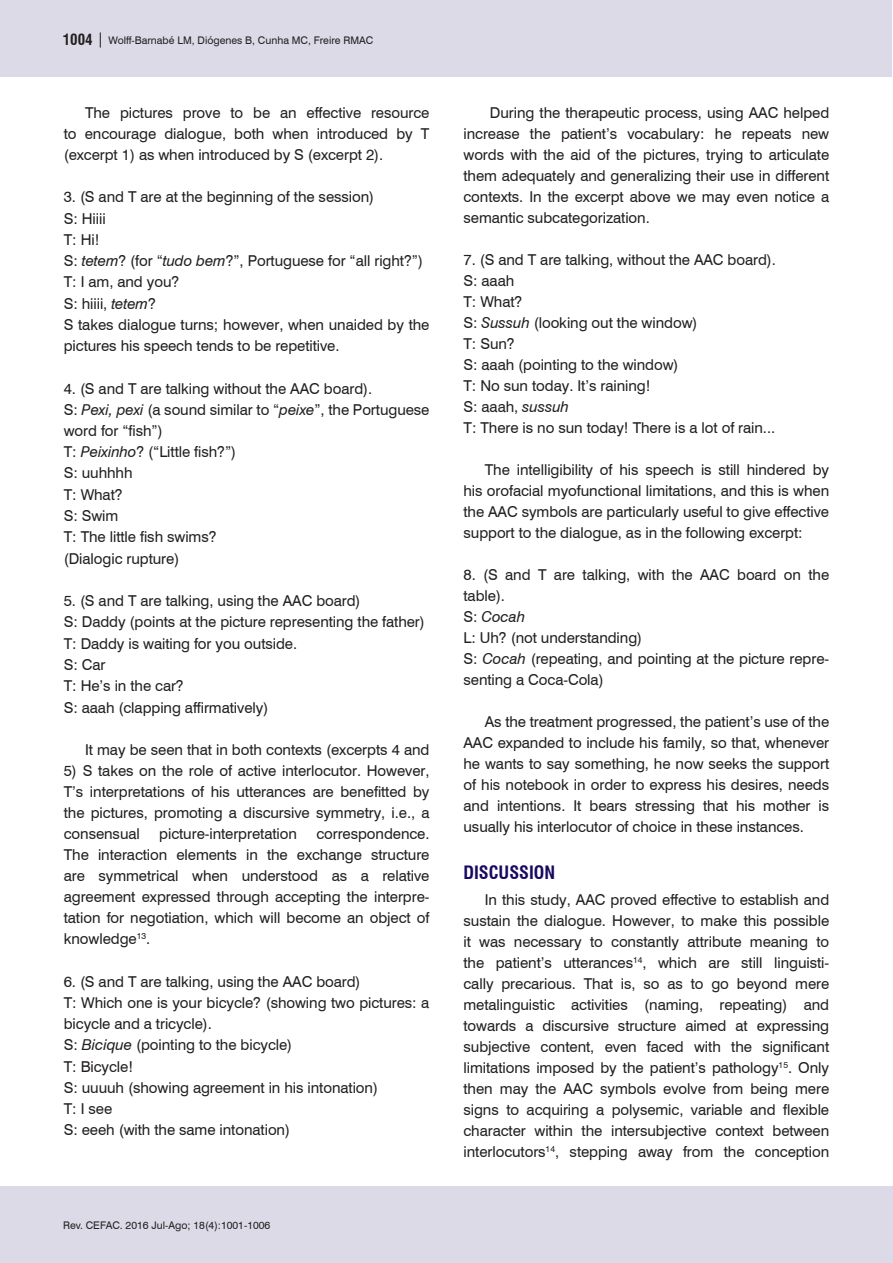
<style>
.page{position:relative;width:893px;height:1263px;background:#fff}
.page>*{position:absolute;margin:0;border:0;box-sizing:border-box;transform-origin:0 0}
.Nivel_1{font:700 condensed 18px "Swiss 721 BT";color:#18085f}
.Corpo_do_texto_INGL{font:15px/21px "Swiss 721 BT";letter-spacing:-.005em;color:#231f20;text-align:justify}
.Corpo_do_texto_INGL-2{font:italic 15px "Swiss 721 BT";letter-spacing:-.005em;color:#231f20}
.t1{font:10.5px "Swiss 721 BT";color:#231f20}
.s1{font-weight:700;font-stretch:condensed;font-size:15px}
.s2{font-size:15px}
.s3{font-style:italic}
.s4{font-style:normal}
</style>
<div class="page">
<div style="left:0;top:1186px;width:892px;height:77px;background:#dcdae7"></div>
<div style="left:0;top:0;width:892px;height:77px;background:#dcdae7"></div>
<p class="t1" style="left:63px;top:33px;width:312px"><span class="s1">1004</span> <span class="s2">|</span> Wolff-Barnabé LM, Diógenes B, Cunha MC, Freire RMAC</p>
<p class="Corpo_do_texto_INGL" style="left:64px;top:101px;width:367px;text-indent:21px">The pictures prove to be an effective resource to encourage dialogue, both when introduced by T (excerpt 1) as when introduced by S (excerpt 2).</p>
<p class="Corpo_do_texto_INGL" style="left:64px;top:186px;width:312px">3. (S and T are at the beginning of the session)</p>
<p class="Corpo_do_texto_INGL" style="left:64px;top:207px;width:43px">S: Hiiii</p>
<p class="Corpo_do_texto_INGL" style="left:64px;top:228px;width:37px">T: Hi!</p>
<p class="Corpo_do_texto_INGL" style="left:64px;top:250px;width:361px">S: <span class="s3">tetem</span>? (for “<span class="s3">tudo bem</span>?”, Portuguese for “all right?”)</p>
<p class="Corpo_do_texto_INGL" style="left:64px;top:271px;width:117px">T: I am, and you?</p>
<p class="Corpo_do_texto_INGL" style="left:64px;top:292px;width:94px">S: hiiii, <span class="s3">tetem</span>?</p>
<p class="Corpo_do_texto_INGL" style="left:64px;top:314px;width:367px">S takes dialogue turns; however, when unaided by the pictures his speech tends to be repetitive.</p>
<p class="Corpo_do_texto_INGL" style="left:64px;top:377px;width:310px">4. (S and T are talking without the AAC board).</p>
<p class="Corpo_do_texto_INGL" style="left:64px;top:398px;width:367px">S: <span class="s3">Pexi, pexi</span> (a sound similar to “<span class="s3">peixe</span>”, the Portuguese word for “fish”)</p>
<p class="Corpo_do_texto_INGL" style="left:64px;top:441px;width:174px">T: <span class="s3">Peixinho</span>? (“Little fish?”)</p>
<p class="Corpo_do_texto_INGL" style="left:64px;top:462px;width:70px">S: uuhhhh</p>
<p class="Corpo_do_texto_INGL" style="left:64px;top:483px;width:60px">T: What?</p>
<p class="Corpo_do_texto_INGL" style="left:64px;top:505px;width:56px">S: Swim</p>
<p class="Corpo_do_texto_INGL" style="left:64px;top:526px;width:154px">T: The little fish swims?</p>
<p class="Corpo_do_texto_INGL" style="left:64px;top:547px;width:117px">(Dialogic rupture)</p>
<p class="Corpo_do_texto_INGL" style="left:64px;top:590px;width:298px">5. (S and T are talking, using the AAC board)</p>
<p class="Corpo_do_texto_INGL" style="left:64px;top:611px;width:363px">S: Daddy (points at the picture representing the father)</p>
<p class="Corpo_do_texto_INGL" style="left:64px;top:632px;width:235px">T: Daddy is waiting for you outside.</p>
<p class="Corpo_do_texto_INGL" style="left:64px;top:653px;width:43px">S: Car</p>
<p class="Corpo_do_texto_INGL" style="left:64px;top:675px;width:122px">T: He’s in the car?</p>
<p class="Corpo_do_texto_INGL" style="left:64px;top:696px;width:206px">S: aaah (clapping affirmatively)</p>
<p class="Corpo_do_texto_INGL" style="left:85px;top:739px;width:346px">It may be seen that in both contexts (excerpts 4 and</p>
<p class="Corpo_do_texto_INGL" style="left:64px;top:760px;width:367px">5) S takes on the role of active interlocutor. However, T’s interpretations of his utterances are benefitted by the pictures, promoting a discursive symmetry, i.e., a consensual</p>
<p class="Corpo_do_texto_INGL" style="left:64px;top:823px;width:367px;text-indent:253px">correspondence.<br>The interaction elements in the exchange structure are symmetrical when understood as a relative agreement expressed through accepting the interpre&shy;tation for negotiation, which will become an object of knowledge<sup>13</sup>.</p>
<p class="Corpo_do_texto_INGL" style="left:64px;top:970px;width:298px">6. (S and T are talking, using the AAC board)</p>
<p class="Corpo_do_texto_INGL" style="left:64px;top:991px;width:367px">T: Which one is your bicycle? (showing two pictures: a bicycle and a tricycle).</p>
<p class="Corpo_do_texto_INGL" style="left:64px;top:1034px;width:230px">S: <span class="s3">Bicique</span> (pointing to the bicycle)</p>
<p class="Corpo_do_texto_INGL" style="left:64px;top:1055px;width:71px">T: Bicycle!</p>
<p class="Corpo_do_texto_INGL" style="left:64px;top:1076px;width:316px">S: uuuuh (showing agreement in his intonation)</p>
<p class="Corpo_do_texto_INGL" style="left:64px;top:1098px;width:50px">T: I see</p>
<p class="Corpo_do_texto_INGL" style="left:64px;top:1119px;width:228px">S: eeeh (with the same intonation)</p>
<p class="Corpo_do_texto_INGL" style="left:159px;top:823px;width:139px">picture-interpretation</p>
<p class="t1" style="left:63px;top:1218px;width:209px">Rev. CEFAC. 2016 Jul-Ago; 18(4):1001-1006</p>
<p class="Corpo_do_texto_INGL" style="left:463px;top:101px;width:367px;text-indent:26px">During the therapeutic process, using AAC helped increase the patient’s vocabulary: he repeats new words with the aid of the pictures, trying to articulate them adequately and generalizing their use in different contexts. In the excerpt above we may even notice a semantic subcategorization.</p>
<p class="Corpo_do_texto_INGL" style="left:463px;top:248px;width:314px">7. (S and T are talking, without the AAC board).</p>
<p class="Corpo_do_texto_INGL" style="left:463px;top:269px;width:52px">S: aaah</p>
<p class="Corpo_do_texto_INGL" style="left:463px;top:290px;width:60px">T: What?</p>
<p class="Corpo_do_texto_INGL" style="left:463px;top:311px;width:236px">S: <span class="s3">Sussuh</span> (looking out the window)</p>
<p class="Corpo_do_texto_INGL" style="left:463px;top:332px;width:53px">T: Sun?</p>
<p class="Corpo_do_texto_INGL" style="left:463px;top:353px;width:217px">S: aaah (pointing to the window)</p>
<p class="Corpo_do_texto_INGL" style="left:463px;top:374px;width:189px">T: No sun today. It’s raining!</p>
<p class="Corpo_do_texto_INGL" style="left:463px;top:395px;width:107px">S: aaah, <span class="s3">sussuh</span></p>
<p class="Corpo_do_texto_INGL" style="left:463px;top:417px;width:313px">T: There is no sun today! There is a lot of rain...</p>
<p class="Corpo_do_texto_INGL" style="left:463px;top:459px;width:367px;text-indent:21px">The intelligibility of his speech is still hindered by his orofacial myofunctional limitations, and this is when the AAC symbols are particularly useful to give effective support to the dialogue, as in the following excerpt:</p>
<p class="Corpo_do_texto_INGL" style="left:463px;top:564px;width:367px">8. (S and T are talking, with the AAC board on the table).</p>
<p class="Corpo_do_texto_INGL-2" style="left:463px;top:606px;width:63px"><span class="s4">S:</span> Cocah</p>
<p class="Corpo_do_texto_INGL" style="left:463px;top:627px;width:180px">L: Uh? (not understanding)</p>
<p class="Corpo_do_texto_INGL" style="left:463px;top:648px;width:367px">S: <span class="s3">Cocah</span> (repeating, and pointing at the picture repre&shy;senting a Coca-Cola)</p>
<p class="Corpo_do_texto_INGL" style="left:463px;top:711px;width:367px;text-indent:21px">As the treatment progressed, the patient’s use of the AAC expanded to include his family, so that, whenever he wants to say something, he now seeks the support of his notebook in order to express his desires, needs and intentions. It bears stressing that his mother is usually his interlocutor of choice in these instances.</p>
<p class="Nivel_1" style="left:463px;top:862px;width:93px">DISCUSSION</p>
<p class="Corpo_do_texto_INGL" style="left:463px;top:888px;width:367px;text-indent:21px">In this study, AAC proved effective to establish and sustain the dialogue. However, to make this possible it was necessary to constantly attribute meaning to the patient’s utterances<sup>14</sup>, which are still linguisti&shy;cally precarious. That is, so as to go beyond mere metalinguistic activities (naming, repeating) and towards a discursive structure aimed at expressing subjective content, even faced with the significant limitations imposed by the patient’s pathology<sup>15</sup>. Only then may the AAC symbols evolve from being mere signs to acquiring a polysemic, variable and flexible character within the intersubjective context between interlocutors<sup>14</sup>, stepping away from the conception</p>
</div>
